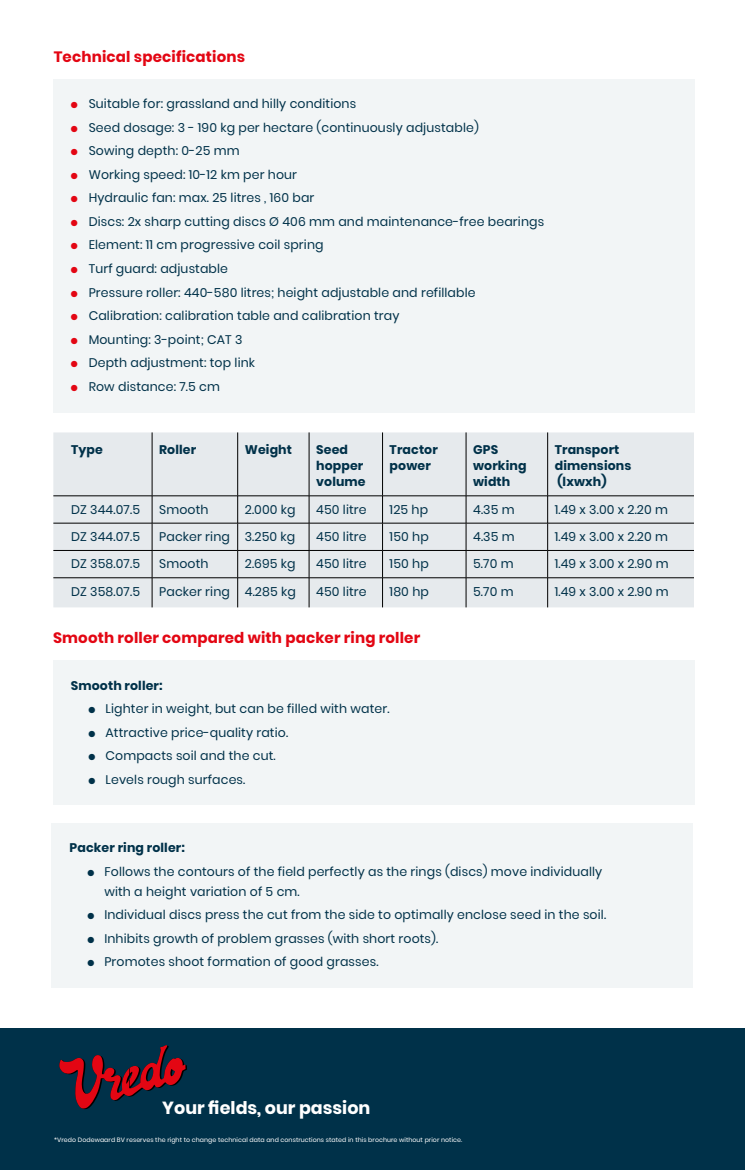
<style>
.page{position:relative;width:745px;height:1170px;background:#fff}
.page>*{position:absolute;margin:0;border:0;box-sizing:border-box;transform-origin:0 0}
.t1{font:700 17.5px "Poppins";color:#fff}
.t2{font:700 15px "Poppins";letter-spacing:.01em;color:#e30613}
.t3{font:12.5px/20px "Poppins";letter-spacing:.01em;color:#003149}
.t4{font:700 12.5px/16.2px "Poppins";letter-spacing:.01em;color:#003149}
.t5{font:6.25px "Poppins";letter-spacing:.01em;color:#fff}
.s1{color:#e30613}
</style>
<div class="page">
<div style="left:0;top:1028px;width:744px;height:141px;background:#003149"></div>
<div style="left:53px;top:79px;width:641px;height:333px;background:#f2f5f6"></div>
<svg style="left:59px;top:1045px;width:128px;height:64px"></svg>
<div style="left:53px;top:660px;width:640px;height:145px;background:#f2f5f6"></div>
<div style="left:52px;top:823px;width:640px;height:164px;background:#f2f5f6"></div>
<div style="left:53px;top:432px;width:640px;height:175px;background:#e6eaed"></div>
<hr style="left:152px;top:432px;width:1px;height:63px;background:#000">
<hr style="left:237px;top:432px;width:1px;height:63px;background:#000">
<hr style="left:308px;top:432px;width:1px;height:63px;background:#000">
<hr style="left:382px;top:432px;width:1px;height:63px;background:#000">
<hr style="left:465px;top:432px;width:1px;height:63px;background:#000">
<hr style="left:547px;top:432px;width:1px;height:63px;background:#000">
<hr style="left:53px;top:495px;width:99px;height:1px;background:#000">
<hr style="left:152px;top:495px;width:85px;height:1px;background:#000">
<hr style="left:237px;top:495px;width:72px;height:1px;background:#000">
<hr style="left:309px;top:495px;width:73px;height:1px;background:#000">
<hr style="left:382px;top:495px;width:84px;height:1px;background:#000">
<hr style="left:466px;top:495px;width:81px;height:1px;background:#000">
<hr style="left:547px;top:495px;width:146px;height:1px;background:#000">
<hr style="left:53px;top:523px;width:99px;height:1px;background:#000">
<hr style="left:152px;top:523px;width:85px;height:1px;background:#000">
<hr style="left:237px;top:523px;width:72px;height:1px;background:#000">
<hr style="left:309px;top:523px;width:73px;height:1px;background:#000">
<hr style="left:382px;top:523px;width:84px;height:1px;background:#000">
<hr style="left:466px;top:523px;width:81px;height:1px;background:#000">
<hr style="left:547px;top:523px;width:146px;height:1px;background:#000">
<hr style="left:53px;top:550px;width:99px;height:1px;background:#000">
<hr style="left:152px;top:550px;width:85px;height:1px;background:#000">
<hr style="left:237px;top:550px;width:72px;height:1px;background:#000">
<hr style="left:309px;top:550px;width:73px;height:1px;background:#000">
<hr style="left:382px;top:550px;width:84px;height:1px;background:#000">
<hr style="left:466px;top:550px;width:81px;height:1px;background:#000">
<hr style="left:547px;top:550px;width:146px;height:1px;background:#000">
<hr style="left:53px;top:577px;width:99px;height:1px;background:#000">
<hr style="left:152px;top:577px;width:85px;height:1px;background:#000">
<svg style="left:152px;top:496px;width:1px;height:111px"></svg>
<hr style="left:237px;top:577px;width:72px;height:1px;background:#000">
<svg style="left:237px;top:496px;width:1px;height:111px"></svg>
<hr style="left:309px;top:577px;width:73px;height:1px;background:#000">
<svg style="left:308px;top:496px;width:1px;height:111px"></svg>
<hr style="left:382px;top:577px;width:84px;height:1px;background:#000">
<svg style="left:382px;top:496px;width:1px;height:111px"></svg>
<hr style="left:466px;top:577px;width:81px;height:1px;background:#000">
<svg style="left:465px;top:496px;width:1px;height:111px"></svg>
<hr style="left:547px;top:577px;width:146px;height:1px;background:#000">
<svg style="left:547px;top:496px;width:1px;height:111px"></svg>
<p class="t2" style="left:54px;top:48px;width:193px">Technical specifications</p>
<p class="t3" style="left:71px;top:94px;width:286px"><span class="s1">●</span> Suitable for: grassland and hilly conditions</p>
<p class="t3" style="left:71px;top:117px;width:409px"><span class="s1">●</span> Seed dosage: 3 - 190 kg per hectare (continuously adjustable)</p>
<p class="t3" style="left:71px;top:141px;width:170px"><span class="s1">●</span> Sowing depth: 0-25 mm</p>
<p class="t3" style="left:71px;top:164px;width:227px"><span class="s1">●</span> Working speed: 10-12 km per hour</p>
<p class="t3" style="left:71px;top:188px;width:245px"><span class="s1">●</span> Hydraulic fan: max. 25 litres , 160 bar</p>
<p class="t3" style="left:71px;top:211px;width:474px"><span class="s1">●</span> Discs: 2x sharp cutting discs Ø 406 mm and maintenance-free bearings</p>
<p class="t3" style="left:71px;top:235px;width:254px"><span class="s1">●</span> Element: 11 cm progressive coil spring</p>
<p class="t3" style="left:71px;top:259px;width:158px"><span class="s1">●</span> Turf guard: adjustable</p>
<p class="t3" style="left:71px;top:282px;width:406px"><span class="s1">●</span> Pressure roller: 440-580 litres; height adjustable and refillable</p>
<p class="t3" style="left:71px;top:306px;width:330px"><span class="s1">●</span> Calibration: calibration table and calibration tray</p>
<p class="t3" style="left:71px;top:329px;width:173px"><span class="s1">●</span> Mounting: 3-point; CAT 3</p>
<p class="t3" style="left:71px;top:353px;width:185px"><span class="s1">●</span> Depth adjustment: top link</p>
<p class="t3" style="left:71px;top:376px;width:150px"><span class="s1">●</span> Row distance: 7.5 cm</p>
<p class="t4" style="left:71px;top:441px;width:33px">Type</p>
<p class="t4" style="left:159px;top:441px;width:38px">Roller</p>
<p class="t4" style="left:244px;top:441px;width:49px">Weight</p>
<p class="t4" style="left:316px;top:441px;width:51px">Seed hopper volume</p>
<p class="t4" style="left:389px;top:441px;width:50px">Tractor power</p>
<p class="t4" style="left:473px;top:441px;width:55px">GPS working width</p>
<p class="t4" style="left:554px;top:441px;width:78px">Transport dimensions (lxwxh)</p>
<p class="t3" style="left:71px;top:499px;width:70px">DZ 344.07.5</p>
<p class="t3" style="left:159px;top:499px;width:51px">Smooth</p>
<p class="t3" style="left:244px;top:499px;width:52px">2.000 kg</p>
<p class="t3" style="left:316px;top:499px;width:52px">450 litre</p>
<p class="t3" style="left:389px;top:499px;width:40px">125 hp</p>
<p class="t3" style="left:473px;top:499px;width:43px">4.35 m</p>
<p class="t3" style="left:554px;top:499px;width:115px">1.49 x 3.00 x 2.20 m</p>
<p class="t3" style="left:71px;top:526px;width:70px">DZ 344.07.5</p>
<p class="t3" style="left:159px;top:526px;width:138px">Packer ring 3.250 kg</p>
<p class="t3" style="left:316px;top:526px;width:52px">450 litre</p>
<p class="t3" style="left:389px;top:526px;width:41px">150 hp</p>
<p class="t3" style="left:473px;top:526px;width:43px">4.35 m</p>
<p class="t3" style="left:554px;top:526px;width:115px">1.49 x 3.00 x 2.20 m</p>
<p class="t3" style="left:71px;top:554px;width:70px">DZ 358.07.5</p>
<p class="t3" style="left:159px;top:554px;width:51px">Smooth</p>
<p class="t3" style="left:244px;top:554px;width:52px">2.695 kg</p>
<p class="t3" style="left:316px;top:554px;width:52px">450 litre</p>
<p class="t3" style="left:389px;top:554px;width:41px">150 hp</p>
<p class="t3" style="left:473px;top:554px;width:42px">5.70 m</p>
<p class="t3" style="left:554px;top:554px;width:115px">1.49 x 3.00 x 2.90 m</p>
<p class="t3" style="left:71px;top:581px;width:70px">DZ 358.07.5</p>
<p class="t3" style="left:159px;top:581px;width:138px">Packer ring 4.285 kg</p>
<p class="t3" style="left:316px;top:581px;width:52px">450 litre</p>
<p class="t3" style="left:389px;top:581px;width:41px">180 hp</p>
<p class="t3" style="left:473px;top:581px;width:42px">5.70 m</p>
<p class="t3" style="left:554px;top:581px;width:115px">1.49 x 3.00 x 2.90 m</p>
<p class="t2" style="left:53px;top:629px;width:368px">Smooth roller compared with packer ring roller</p>
<p class="t4" style="left:71px;top:677px;width:93px">Smooth roller:</p>
<p class="t3" style="left:88px;top:698px;width:302px">● Lighter in weight, but can be filled with water.</p>
<p class="t3" style="left:88px;top:722px;width:201px">● Attractive price-quality ratio.</p>
<p class="t3" style="left:88px;top:745px;width:188px">● Compacts soil and the cut.</p>
<p class="t3" style="left:88px;top:769px;width:158px">● Levels rough surfaces.</p>
<p class="t4" style="left:70px;top:839px;width:117px">Packer ring roller:</p>
<p class="t3" style="left:104px;top:861px;width:499px;text-indent:-17px">● Follows the contours of the field perfectly as the rings (discs) move individually with a height variation of 5 cm.</p>
<p class="t3" style="left:87px;top:904px;width:520px">● Individual discs press the cut from the side to optimally enclose seed in the soil.</p>
<p class="t3" style="left:87px;top:928px;width:352px">● Inhibits growth of problem grasses (with short roots).</p>
<p class="t3" style="left:87px;top:952px;width:292px">● Promotes shoot formation of good grasses.</p>
<h1 class="t1" style="left:162px;top:1097px;width:209px">Your fields, our passion</h1>
<p class="t5" style="left:54px;top:1136px;width:409px">*Vredo Dodewaard BV reserves the right to change technical data and constructions stated in this brochure without prior notice.</p>
</div>
